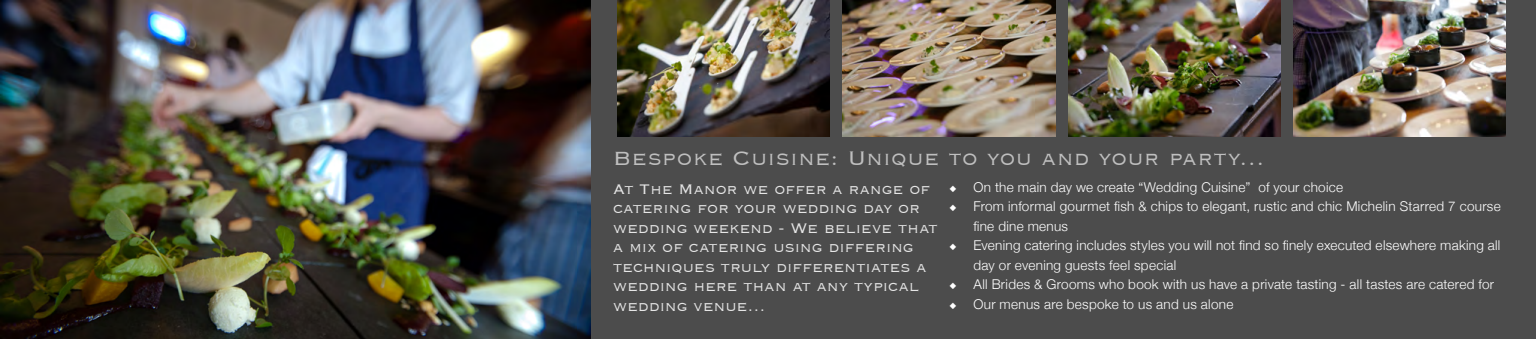
<style>
.page{position:relative;width:1536px;height:339px;background:#4c4c4c}
.page>*{position:absolute;margin:0;border:0;box-sizing:border-box;transform-origin:0 0}
.t1{font:300 25.5px "Copperplate";color:#bfbfbf}
.t2{font:300 18px/19.5px "Copperplate";letter-spacing:-.01em;color:#e6e6e6}
.t3{font:300 13.5px/19.5px "Helvetica Neue";letter-spacing:.02em;color:#fff}
</style>
<div class="page">
<img style="left:843px;top:0;width:212px;height:136px">
<img style="left:0;top:0;width:591px;height:339px">
<img style="left:1293px;top:0;width:213px;height:136px">
<img style="left:1068px;top:0;width:212px;height:136px">
<img style="left:618px;top:0;width:212px;height:136px">
<h1 class="t1" style="left:613px;top:141px;width:653px">Bespoke Cuisine: Unique to you and your party…</h1>
<h2 class="t2" style="left:613px;top:178px;width:326px">At The Manor we offer a range of catering for your wedding day or wedding weekend - We believe that a mix of catering using differing techniques truly differentiates a wedding here than at any typical wedding venue…</h2>
<p class="t3" style="left:950px;top:177px;width:395px">◆ On the main day we create “Wedding Cuisine” of your choice</p>
<p class="t3" style="left:974px;top:197px;width:529px;text-indent:-24px">◆ From informal gourmet fish &amp; chips to elegant, rustic and chic Michelin Starred 7 course fine dine menus</p>
<p class="t3" style="left:974px;top:236px;width:528px;text-indent:-24px">◆ Evening catering includes styles you will not find so finely executed elsewhere making all day or evening guests feel special</p>
<p class="t3" style="left:950px;top:275px;width:546px">◆ All Brides &amp; Grooms who book with us have a private tasting - all tastes are catered for</p>
<p class="t3" style="left:950px;top:294px;width:285px">◆ Our menus are bespoke to us and us alone</p>
</div>
